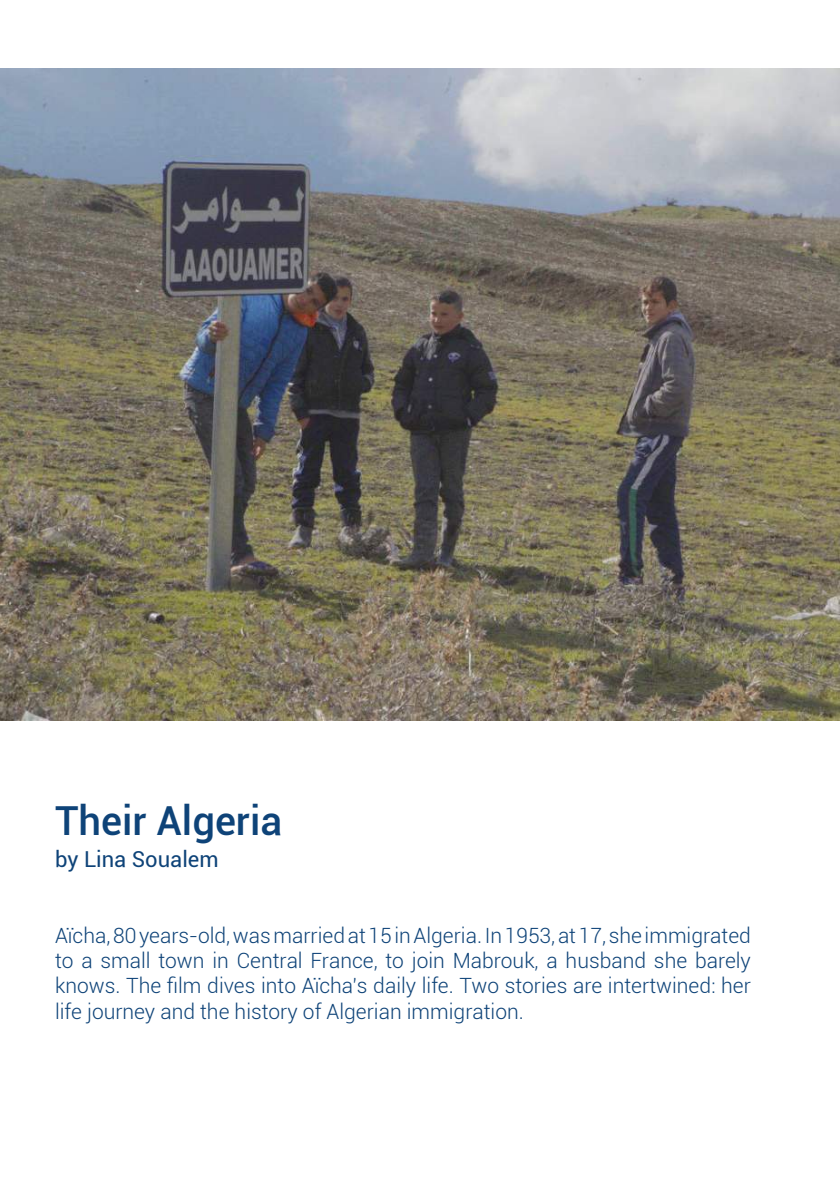
<style>
.page{position:relative;width:840px;height:1191px;background:#fff}
.page>*{position:absolute;margin:0;border:0;box-sizing:border-box;transform-origin:0 0}
.t1{font:500 40px "Roboto";color:#0e4378}
.t2{font:22px "Roboto";color:#0e4378}
.t3{font:300 21px/25.2px "Roboto";color:#0e4378;text-align:justify}
</style>
<div class="page">
<img style="left:0;top:68px;width:839px;height:652px">
<h1 class="t1" style="left:55px;top:793px;width:228px">Their Algeria</h1>
<p class="t2" style="left:55px;top:844px;width:165px">by Lina Soualem</p>
<p class="t3" style="left:55px;top:922px;width:697px">Aïcha, 80 years-old, was married at 15 in Algeria. In 1953, at 17, she immigrated to a small town in Central France, to join Mabrouk, a husband she barely knows. The film dives into Aïcha’s daily life. Two stories are intertwined: her life journey and the history of Algerian immigration.</p>
</div>
